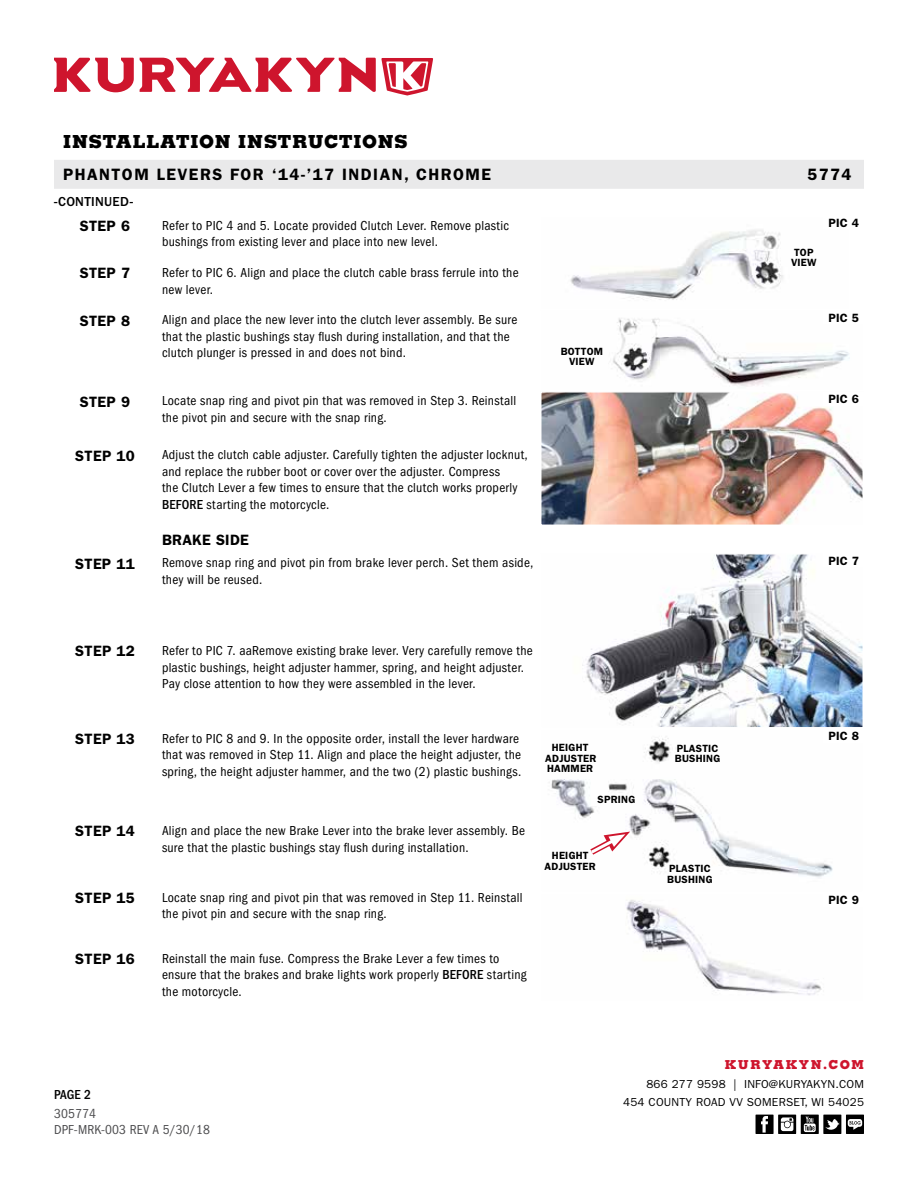
<style>
.page{position:relative;width:918px;height:1188px;background:#fff}
.page>*{position:absolute;margin:0;border:0;box-sizing:border-box;transform-origin:0 0}
.t1{font:800 18px "Memphis";letter-spacing:.04em;color:#000}
.t2{font:600 16.5px "Franklin Gothic";letter-spacing:.09em;color:#000}
.t3{font:600 15px "Franklin Gothic";letter-spacing:.02em;color:#000}
.t4{font:condensed 13.5px/16.5px "Franklin Gothic";letter-spacing:.02em;color:#000}
.t5{font:condensed 13.5px/15.8px "Franklin Gothic";letter-spacing:.01em;color:#4d4d4f}
.t6{font:500 13.5px "Franklin Gothic";letter-spacing:.025em;color:#000}
.t7{font:500 condensed 13.5px "Franklin Gothic";color:#000}
.t8{font:800 12.3px "Memphis";letter-spacing:.12em;color:#ce152d}
.t9{font:600 12px "Franklin Gothic";letter-spacing:.02em;color:#000}
.t10{font:11.7px/18px "Franklin Gothic";letter-spacing:.02em;color:#000;text-align:right}
.t11{font:600 10.5px/10.5px "Franklin Gothic";letter-spacing:.02em;color:#000}
.s1{font-weight:500}
</style>
<div class="page">
<svg style="left:54px;top:58px;width:379px;height:38px"></svg>
<div style="left:54px;top:160px;width:810px;height:29px;background:#e9e9ea"></div>
<div style="left:846px;top:1115px;width:18px;height:19px;background:#000"></div>
<svg style="left:848px;top:1119px;width:14px;height:11px"></svg>
<svg style="left:778px;top:1115px;width:18px;height:19px"></svg>
<svg style="left:781px;top:1117px;width:12px;height:14px"></svg>
<div style="left:756px;top:1115px;width:18px;height:19px;background:#000"></div>
<svg style="left:761px;top:1116px;width:7px;height:17px"></svg>
<svg style="left:801px;top:1115px;width:18px;height:19px"></svg>
<svg style="left:804px;top:1117px;width:12px;height:15px"></svg>
<div style="left:823px;top:1115px;width:18px;height:19px;background:#000"></div>
<svg style="left:825px;top:1119px;width:15px;height:11px"></svg>
<img style="left:570px;top:230px;width:213px;height:70px">
<img style="left:613px;top:318px;width:237px;height:69px">
<img style="left:543px;top:394px;width:318px;height:129px">
<div style="left:540px;top:391px;width:324px;height:135px;border:2px solid #fff"></div>
<img style="left:549px;top:556px;width:312px;height:440px">
<div style="left:540px;top:553px;width:324px;height:176px;border:2px solid #fff"></div>
<div style="left:824px;top:310px;width:40px;height:14px;background:#fff"></div>
<div style="left:824px;top:392px;width:40px;height:13px;background:#fff"></div>
<div style="left:824px;top:553px;width:40px;height:14px;background:#fff"></div>
<div style="left:824px;top:729px;width:40px;height:14px;background:#fff"></div>
<div style="left:824px;top:893px;width:40px;height:14px;background:#fff"></div>
<svg style="left:584px;top:830px;width:46px;height:30px"></svg>
<h1 class="t1" style="left:63px;top:130px;width:346px">INSTALLATION INSTRUCTIONS</h1>
<p class="t2" style="left:63px;top:165px;width:430px">PHANTOM LEVERS FOR ‘14-’17 INDIAN, CHROME</p>
<p class="t2" style="left:807px;top:165px;width:46px">5774</p>
<p class="t6" style="left:54px;top:194px;width:81px">-CONTINUED-</p>
<p class="t3" style="left:80px;top:217px;width:52px">STEP 6</p>
<p class="t4" style="left:162px;top:217px;width:349px">Refer to PIC 4 and 5. Locate provided Clutch Lever. Remove plastic bushings from existing lever and place into new level.</p>
<p class="t3" style="left:80px;top:264px;width:52px">STEP 7</p>
<p class="t4" style="left:162px;top:265px;width:358px">Refer to PIC 6. Align and place the clutch cable brass ferrule into the new lever.</p>
<p class="t3" style="left:80px;top:312px;width:52px">STEP 8</p>
<p class="t4" style="left:162px;top:312px;width:357px">Align and place the new lever into the clutch lever assembly. Be sure that the plastic bushings stay flush during installation, and that the clutch plunger is pressed in and does not bind.</p>
<p class="t3" style="left:80px;top:393px;width:52px">STEP 9</p>
<p class="t4" style="left:162px;top:393px;width:356px">Locate snap ring and pivot pin that was removed in Step 3. Reinstall the pivot pin and secure with the snap ring.</p>
<p class="t3" style="left:75px;top:447px;width:61px">STEP 10</p>
<p class="t4" style="left:162px;top:447px;width:367px">Adjust the clutch cable adjuster. Carefully tighten the adjuster locknut, and replace the rubber boot or cover over the adjuster. Compress<br>the Clutch Lever a few times to ensure that the clutch works properly <span class="s1">BEFORE</span> starting the motorcycle.</p>
<p class="t3" style="left:162px;top:531px;width:88px">BRAKE SIDE</p>
<p class="t3" style="left:75px;top:555px;width:61px">STEP 11</p>
<p class="t4" style="left:162px;top:555px;width:373px">Remove snap ring and pivot pin from brake lever perch. Set them aside, they will be reused.</p>
<p class="t11" style="left:561px;top:346px;width:44px;text-align:center">BOTTOM<br>VIEW</p>
<p class="t3" style="left:75px;top:642px;width:61px">STEP 12</p>
<p class="t4" style="left:162px;top:643px;width:372px">Refer to PIC 7. aaRemove existing brake lever. Very carefully remove the plastic bushings, height adjuster hammer, spring, and height adjuster.<br>Pay close attention to how they were assembled in the lever.</p>
<p class="t3" style="left:75px;top:730px;width:61px">STEP 13</p>
<p class="t4" style="left:162px;top:730px;width:361px">Refer to PIC 8 and 9. In the opposite order, install the lever hardware that was removed in Step 11. Align and place the height adjuster, the spring, the height adjuster hammer, and the two (2) plastic bushings.</p>
<p class="t3" style="left:75px;top:822px;width:61px">STEP 14</p>
<p class="t4" style="left:162px;top:823px;width:365px">Align and place the new Brake Lever into the brake lever assembly. Be sure that the plastic bushings stay flush during installation.</p>
<p class="t3" style="left:75px;top:889px;width:61px">STEP 15</p>
<p class="t4" style="left:162px;top:889px;width:362px">Locate snap ring and pivot pin that was removed in Step 11. Reinstall the pivot pin and secure with the snap ring.</p>
<p class="t3" style="left:75px;top:950px;width:61px">STEP 16</p>
<p class="t4" style="left:162px;top:950px;width:366px">Reinstall the main fuse. Compress the Brake Lever a few times to ensure that the brakes and brake lights work properly <span class="s1">BEFORE</span> starting the motorcycle.</p>
<p class="t11" style="left:545px;top:743px;width:53px;text-align:center">HEIGHT<br>ADJUSTER<br>HAMMER</p>
<p class="t11" style="left:598px;top:794px;width:39px">SPRING</p>
<p class="t11" style="left:545px;top:850px;width:53px;text-align:center">HEIGHT<br>ADJUSTER</p>
<p class="t11" style="left:675px;top:743px;width:47px">PLASTIC<br>BUSHING</p>
<p class="t11" style="left:667px;top:864px;width:47px">PLASTIC<br>BUSHING</p>
<p class="t11" style="left:791px;top:247px;width:27px">TOP<br>VIEW</p>
<p class="t9" style="left:828px;top:216px;width:32px">PIC 4</p>
<p class="t9" style="left:828px;top:311px;width:32px">PIC 5</p>
<p class="t9" style="left:828px;top:392px;width:32px">PIC 6</p>
<p class="t9" style="left:828px;top:553px;width:32px">PIC 7</p>
<p class="t9" style="left:828px;top:729px;width:32px">PIC 8</p>
<p class="t9" style="left:828px;top:893px;width:32px">PIC 9</p>
<p class="t7" style="left:54px;top:1087px;width:39px">PAGE 2</p>
<p class="t5" style="left:54px;top:1106px;width:157px">305774<br>DPF-MRK-003 REV A 5/30/18</p>
<p class="t8" style="left:725px;top:1057px;width:141px">KURYAKYN.COM</p>
<p class="t10" style="left:623px;top:1076px;width:242px">866 277 9598 | INFO@KURYAKYN.COM<br>454 COUNTY ROAD VV SOMERSET, WI 54025</p>
</div>
